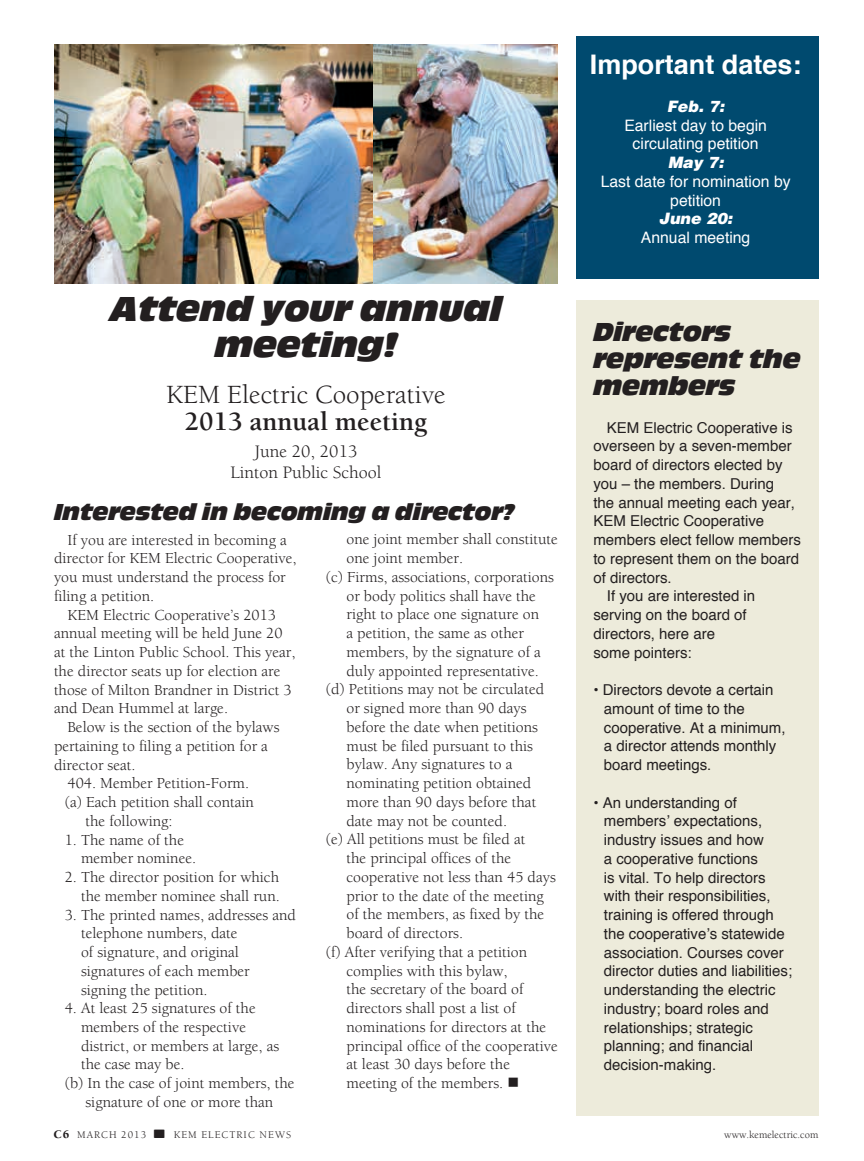
<style>
.page{position:relative;width:864px;height:1161px;background:#fff}
.page>*{position:absolute;margin:0;border:0;box-sizing:border-box;transform-origin:0 0}
.t1{font:36px/36px "Antique Oli T Comp Ital";color:#231f20;text-align:center}
.t2{font:27px/27px "Antique Oli T Comp Ital";color:#231f20}
.t3{font:27px "Berkeley";color:#231f20}
.t4{font:700 27px "Berkeley";color:#231f20}
.t5{font:700 27px "Helvetica";color:#fff}
.t6{font:24px "Antique Oli T Comp Ital";color:#231f20}
.t7{font:18px/21px "Berkeley";color:#231f20;text-align:center}
.t8{font:15.75px/18.8px "Berkeley";color:#231f20}
.t9{font:15.75px/18.8px "Helvetica";color:#fff;text-align:center}
.t10{font:italic 900 15.75px "Helvetica";color:#fff}
.t11{font:15px/18.8px "Helvetica";color:#231f20}
.t12{font:10.5px "Berkeley";letter-spacing:.1em;color:#231f20}
.t13{font:10.5px "Berkeley";color:#231f20}
.s1{font-weight:900;font-size:12px}
.s2{font-family:"Dingthings Normal"}
</style>
<div class="page">
<div style="left:576px;top:36px;width:243px;height:242px;background:#004a6f"></div>
<div style="left:576px;top:301px;width:243px;height:815px;background:#edebdb"></div>
<img style="left:372px;top:44px;width:186px;height:239px">
<img style="left:54px;top:44px;width:318px;height:239px">
<h1 class="t1" style="left:110px;top:290px;width:394px">Attend your annual meeting!</h1>
<h2 class="t3" style="left:166px;top:380px;width:281px">KEM Electric Cooperative</h2>
<h2 class="t4" style="left:185px;top:407px;width:244px">2013 annual meeting</h2>
<p class="t7" style="left:231px;top:441px;width:152px">June 20, 2013<br>Linton Public School</p>
<h3 class="t6" style="left:54px;top:499px;width:462px">Interested in becoming a director?</h3>
<p class="t8" style="left:54px;top:531px;width:244px;text-indent:13px">If you are interested in becoming a director for KEM Electric Cooperative, you must understand the process for filing a petition.</p>
<p class="t8" style="left:54px;top:606px;width:243px;text-indent:13px">KEM Electric Cooperative’s 2013 annual meeting will be held June 20 at the Linton Public School. This year, the director seats up for election are those of Milton Brandner in District 3 and Dean Hummel at large.</p>
<p class="t8" style="left:68px;top:718px;width:213px">Below is the section of the bylaws</p>
<p class="t8" style="left:54px;top:737px;width:216px">pertaining to filing a petition for a</p>
<p class="t8" style="left:54px;top:756px;width:83px">director seat.</p>
<p class="t8" style="left:68px;top:774px;width:183px">404. Member Petition-Form.</p>
<p class="t8" style="left:65px;top:793px;width:191px">(a) Each petition shall contain</p>
<p class="t8" style="left:86px;top:812px;width:89px">the following:</p>
<p class="t8" style="left:81px;top:831px;width:117px;text-indent:-16px">1. The name of the member nominee.</p>
<p class="t8" style="left:65px;top:868px;width:217px;text-align:right">2. The director position for which the member nominee shall run.</p>
<p class="t8" style="left:81px;top:906px;width:217px;text-indent:-16px">3. The printed names, addresses and telephone numbers, date<br>of signature, and original signatures of each member signing the petition.</p>
<p class="t8" style="left:65px;top:999px;width:193px">4. At least 25 signatures of the</p>
<p class="t8" style="left:81px;top:1018px;width:167px">members of the respective</p>
<p class="t8" style="left:81px;top:1037px;width:200px">district, or members at large, as</p>
<p class="t8" style="left:81px;top:1056px;width:105px">the case may be.</p>
<p class="t8" style="left:65px;top:1074px;width:231px">(b) In the case of joint members, the</p>
<p class="t8" style="left:86px;top:1093px;width:189px">signature of one or more than</p>
<p class="t8" style="left:346px;top:530px;width:213px">one joint member shall constitute</p>
<p class="t8" style="left:346px;top:549px;width:118px">one joint member.</p>
<p class="t8" style="left:326px;top:568px;width:230px">(c) Firms, associations, corporations</p>
<p class="t8" style="left:346px;top:587px;width:191px">or body politics shall have the</p>
<p class="t8" style="left:346px;top:605px;width:194px">right to place one signature on</p>
<p class="t8" style="left:346px;top:624px;width:179px">a petition, the same as other</p>
<p class="t8" style="left:346px;top:643px;width:196px">members, by the signature of a</p>
<p class="t8" style="left:346px;top:662px;width:194px">duly appointed representative.</p>
<p class="t8" style="left:326px;top:680px;width:220px">(d) Petitions may not be circulated</p>
<p class="t8" style="left:346px;top:699px;width:182px">or signed more than 90 days</p>
<p class="t8" style="left:346px;top:718px;width:193px">before the date when petitions</p>
<p class="t8" style="left:346px;top:737px;width:188px">must be filed pursuant to this</p>
<p class="t8" style="left:346px;top:755px;width:167px">bylaw. Any signatures to a</p>
<p class="t8" style="left:346px;top:774px;width:186px">nominating petition obtained</p>
<p class="t8" style="left:346px;top:793px;width:191px">more than 90 days before that</p>
<p class="t8" style="left:346px;top:812px;width:162px">date may not be counted.</p>
<p class="t8" style="left:326px;top:830px;width:201px">(e) All petitions must be filed at</p>
<p class="t8" style="left:346px;top:849px;width:166px">the principal offices of the</p>
<p class="t8" style="left:346px;top:868px;width:211px">cooperative not less than 45 days</p>
<p class="t8" style="left:346px;top:887px;width:199px">prior to the date of the meeting</p>
<p class="t8" style="left:346px;top:905px;width:199px">of the members, as fixed by the</p>
<p class="t8" style="left:346px;top:924px;width:118px">board of directors.</p>
<p class="t8" style="left:326px;top:943px;width:203px">(f) After verifying that a petition</p>
<p class="t8" style="left:346px;top:962px;width:163px">complies with this bylaw,</p>
<p class="t8" style="left:346px;top:980px;width:179px">the secretary of the board of</p>
<p class="t8" style="left:346px;top:999px;width:171px">directors shall post a list of</p>
<p class="t8" style="left:346px;top:1018px;width:201px">nominations for directors at the</p>
<p class="t8" style="left:346px;top:1037px;width:213px">principal office of the cooperative</p>
<p class="t8" style="left:346px;top:1055px;width:165px">at least 30 days before the</p>
<p class="t8" style="left:346px;top:1074px;width:174px">meeting of the members. ■</p>
<h2 class="t5" style="left:590px;top:43px;width:213px">Important dates:</h2>
<p class="t10" style="left:667px;top:96px;width:59px">Feb. 7:</p>
<p class="t9" style="left:624px;top:116px;width:144px">Earliest day to begin circulating petition</p>
<p class="t10" style="left:668px;top:152px;width:57px">May 7:</p>
<p class="t9" style="left:601px;top:172px;width:191px">Last date for nomination by petition</p>
<p class="t10" style="left:659px;top:208px;width:75px">June 20:</p>
<p class="t9" style="left:641px;top:229px;width:111px">Annual meeting</p>
<h2 class="t2" style="left:593px;top:318px;width:209px">Directors represent the members</h2>
<p class="t11" style="left:607px;top:418px;width:187px">KEM Electric Cooperative is</p>
<p class="t11" style="left:593px;top:437px;width:200px">overseen by a seven-member</p>
<p class="t11" style="left:593px;top:456px;width:191px">board of directors elected by</p>
<p class="t11" style="left:593px;top:475px;width:182px">you – the members. During</p>
<p class="t11" style="left:593px;top:493px;width:203px">the annual meeting each year,</p>
<p class="t11" style="left:593px;top:512px;width:172px">KEM Electric Cooperative</p>
<p class="t11" style="left:593px;top:531px;width:209px">members elect fellow members</p>
<p class="t11" style="left:593px;top:550px;width:207px">to represent them on the board</p>
<p class="t11" style="left:593px;top:568px;width:80px">of directors.</p>
<p class="t11" style="left:607px;top:587px;width:150px">If you are interested in</p>
<p class="t11" style="left:593px;top:606px;width:155px">serving on the board of</p>
<p class="t11" style="left:593px;top:625px;width:123px">directors, here are</p>
<p class="t11" style="left:593px;top:643px;width:100px">some pointers:</p>
<p class="t11" style="left:604px;top:681px;width:183px;text-indent:-10px">• Directors devote a certain amount of time to the cooperative. At a minimum, a director attends monthly board meetings.</p>
<p class="t11" style="left:604px;top:793px;width:190px;text-indent:-10px">• An understanding of members’ expectations, industry issues and how<br>a cooperative functions<br>is vital. To help directors with their responsibilities, training is offered through the cooperative’s statewide association. Courses cover director duties and liabilities; understanding the electric industry; board roles and relationships; strategic planning; and financial decision-making.</p>
<p class="t12" style="left:54px;top:1129px;width:239px"><span class="s1">C6</span> MARCH 2013 <span class="s2">,</span> KEM ELECTRIC NEWS</p>
<p class="t13" style="left:724px;top:1129px;width:96px">www.kemelectric.com</p>
</div>
